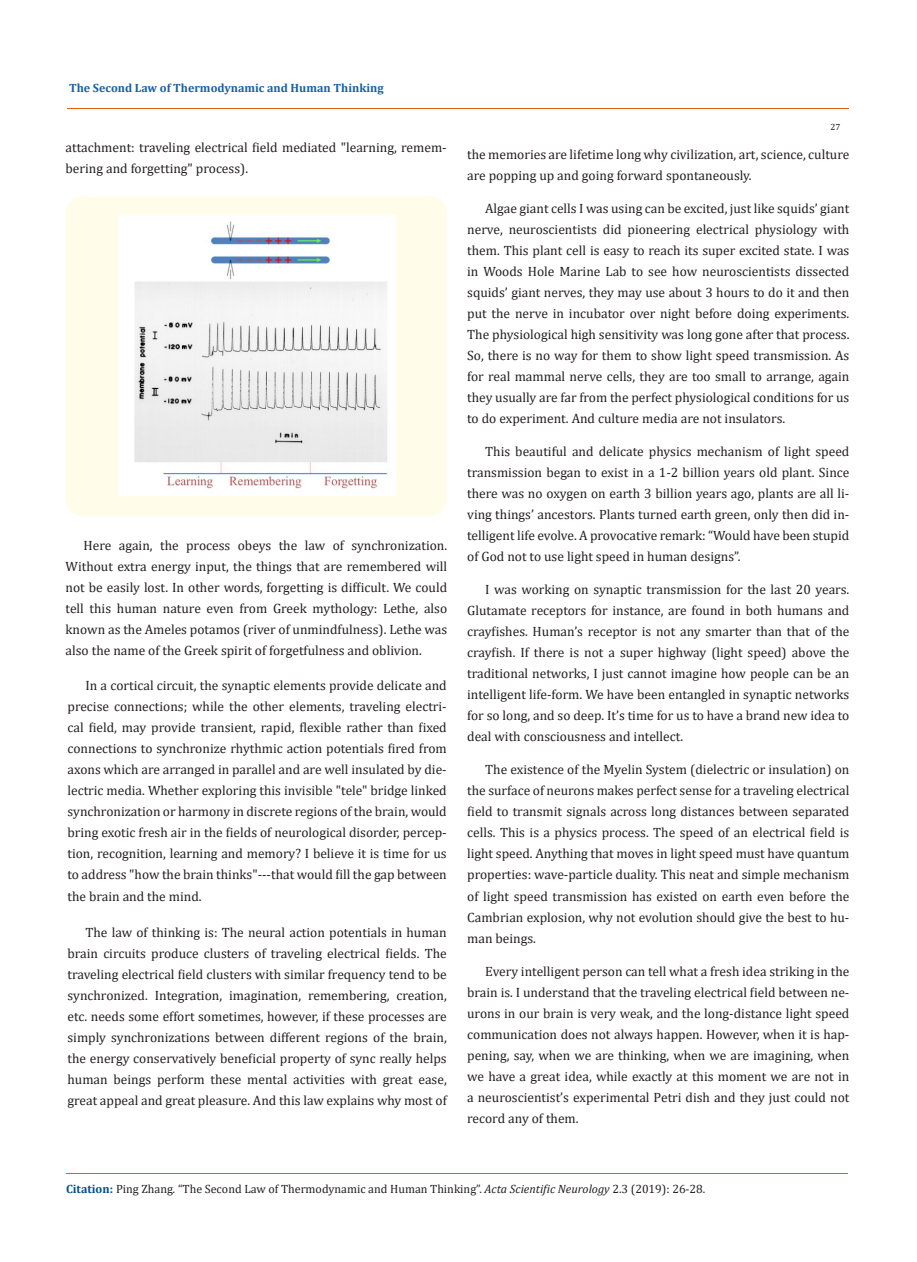
<style>
.page{position:relative;width:917px;height:1262px;background:#fff}
.page>*{position:absolute;margin:0;border:0;box-sizing:border-box;transform-origin:0 0}
.t1{font:13.5px/21px "Cambria";color:#231f20;text-align:justify}
.t2{font:12px "Cambria";color:#231f20}
.t3{font:700 12px "Cambria";color:#1560a6}
.t4{font:9px "Cambria";color:#231f20}
.s1{font-weight:700;color:#035089}
.s2{font-style:italic}
</style>
<div class="page">
<hr style="left:67px;top:109px;width:782px;height:1px;background:#e05d1a">
<div style="left:66px;top:196px;width:381px;height:320px;background:#fffde9;border-radius:18px"></div>
<img style="left:119px;top:216px;width:276px;height:279px">
<hr style="left:66px;top:1173px;width:781px;height:1px;background:#e05d1a">
<p class="t3" style="left:69px;top:79px;width:316px">The Second Law of Thermodynamic and Human Thinking</p>
<p class="t1" style="left:66px;top:136px;width:382px">attachment: traveling electrical field mediated "learning, remem&shy;bering and forgetting" process).</p>
<p class="t1" style="left:66px;top:534px;width:383px;text-indent:18px">Here again, the process obeys the law of synchronization.<br>Without extra energy input, the things that are remembered will not be easily lost. In other words, forgetting is difficult. We could tell this human nature even from Greek mythology: Lethe, also known as the Ameles potamos (river of unmindfulness). Lethe was also the name of the Greek spirit of forgetfulness and oblivion.</p>
<p class="t1" style="left:67px;top:675px;width:381px;text-indent:18px">In a cortical circuit, the synaptic elements provide delicate and precise connections; while the other elements, traveling electri&shy;cal field, may provide transient, rapid, flexible rather than fixed connections to synchronize rhythmic action potentials fired from axons which are arranged in parallel and are well insulated by die&shy;lectric media. Whether exploring this invisible "tele" bridge linked synchronization or harmony in discrete regions of the brain, would bring exotic fresh air in the fields of neurological disorder, percep&shy;tion, recognition, learning and memory? I believe it is time for us to address "how the brain thinks"---that would fill the gap between the brain and the mind.</p>
<p class="t1" style="left:67px;top:921px;width:381px;text-indent:18px">The law of thinking is: The neural action potentials in human brain circuits produce clusters of traveling electrical fields. The traveling electrical field clusters with similar frequency tend to be synchronized. Integration, imagination, remembering, creation, etc. needs some effort sometimes, however, if these processes are simply synchronizations between different regions of the brain, the energy conservatively beneficial property of sync really helps human beings perform these mental activities with great ease, great appeal and great pleasure. And this law explains why most of</p>
<p class="t4" style="left:830px;top:122px;width:11px">27</p>
<p class="t1" style="left:467px;top:144px;width:384px">the memories are lifetime long why civilization, art, science, culture are popping up and going forward spontaneously.</p>
<p class="t1" style="left:467px;top:198px;width:384px;text-indent:18px">Algae giant cells I was using can be excited, just like squids’ giant nerve, neuroscientists did pioneering electrical physiology with them. This plant cell is easy to reach its super excited state. I was in Woods Hole Marine Lab to see how neuroscientists dissected squids’ giant nerves, they may use about 3 hours to do it and then put the nerve in incubator over night before doing experiments.<br>The physiological high sensitivity was long gone after that process.<br>So, there is no way for them to show light speed transmission. As for real mammal nerve cells, they are too small to arrange, again they usually are far from the perfect physiological conditions for us to do experiment. And culture media are not insulators.</p>
<p class="t1" style="left:467px;top:441px;width:384px;text-indent:18px">This beautiful and delicate physics mechanism of light speed transmission began to exist in a 1-2 billion years old plant. Since there was no oxygen on earth 3 billion years ago, plants are all li&shy;ving things’ ancestors. Plants turned earth green, only then did in&shy;telligent life evolve. A provocative remark: “Would have been stupid of God not to use light speed in human designs”.</p>
<p class="t1" style="left:467px;top:579px;width:384px;text-indent:18px">I was working on synaptic transmission for the last 20 years.<br>Glutamate receptors for instance, are found in both humans and crayfishes. Human’s receptor is not any smarter than that of the crayfish. If there is not a super highway (light speed) above the traditional networks, I just cannot imagine how people can be an intelligent life-form. We have been entangled in synaptic networks for so long, and so deep. It’s time for us to have a brand new idea to deal with consciousness and intellect.</p>
<p class="t1" style="left:467px;top:759px;width:384px;text-indent:18px">The existence of the Myelin System (dielectric or insulation) on the surface of neurons makes perfect sense for a traveling electrical field to transmit signals across long distances between separated cells. This is a physics process. The speed of an electrical field is light speed. Anything that moves in light speed must have quantum properties: wave-particle duality. This neat and simple mechanism of light speed transmission has existed on earth even before the Cambrian explosion, why not evolution should give the best to hu&shy;man beings.</p>
<p class="t1" style="left:467px;top:960px;width:384px;text-indent:18px">Every intelligent person can tell what a fresh idea striking in the brain is. I understand that the traveling electrical field between ne&shy;urons in our brain is very weak, and the long-distance light speed communication does not always happen. However, when it is hap&shy;pening, say, when we are thinking, when we are imagining, when we have a great idea, while exactly at this moment we are not in a neuroscientist’s experimental Petri dish and they just could not record any of them.</p>
<p class="t2" style="left:66px;top:1181px;width:641px"><span class="s1">Citation:</span> Ping Zhang<span class="s2">.</span> “The Second Law of Thermodynamic and Human Thinking”. <span class="s2">Acta Scientific Neurology</span> 2.3 (2019): 26-28.</p>
</div>
